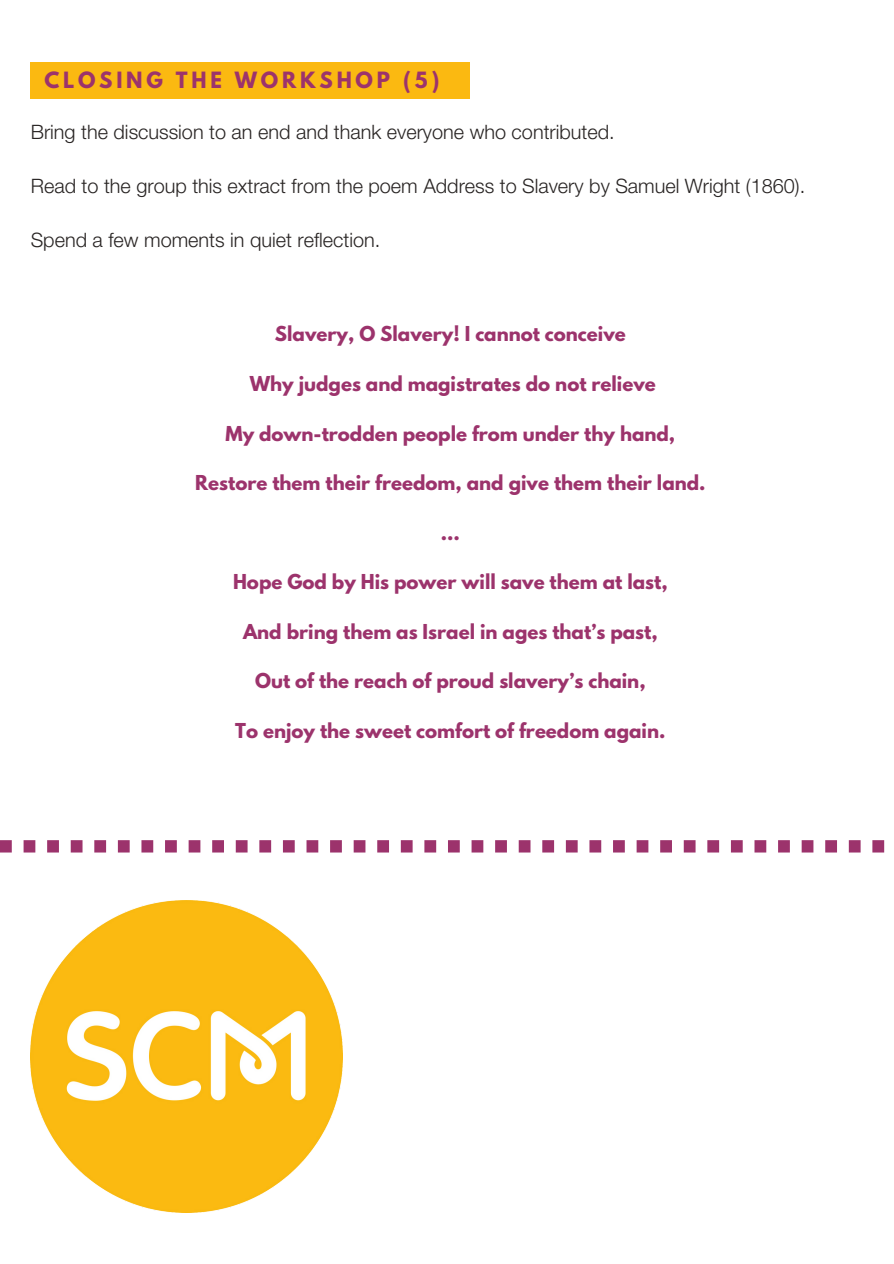
<style>
.page{position:relative;width:894px;height:1264px;background:#fff}
.page>*{position:absolute;margin:0;border:0;box-sizing:border-box;transform-origin:0 0}
.t1{font:300 19.8px "Helvetica Neue LT Std";color:#282423}
.t2{font:700 19.8px "League Spartan";letter-spacing:.19em;color:#9c336c}
.t3{font:700 18.15px "League Spartan";color:#9c336c}
</style>
<div class="page">
<div style="left:31px;top:63px;width:438px;height:36px;background:#fbb911"></div>
<svg style="left:0;top:840px;width:459px;height:12px"></svg>
<svg style="left:471px;top:840px;width:414px;height:12px"></svg>
<img style="left:31px;top:901px;width:312px;height:311px">
<p class="t2" style="left:44px;top:70px;width:396px">CLOSING THE WORKSHOP (5)</p>
<p class="t1" style="left:31px;top:125px;width:585px">Bring the discussion to an end and thank everyone who contributed.</p>
<p class="t1" style="left:31px;top:179px;width:775px">Read to the group this extract from the poem Address to Slavery by Samuel Wright (1860).</p>
<p class="t1" style="left:31px;top:233px;width:351px">Spend a few moments in quiet reflection.</p>
<p class="t3" style="left:275px;top:325px;width:352px">Slavery, O Slavery! I cannot conceive</p>
<p class="t3" style="left:250px;top:374px;width:407px">Why judges and magistrates do not relieve</p>
<p class="t3" style="left:225px;top:424px;width:451px">My down-trodden people from under thy hand,</p>
<p class="t3" style="left:195px;top:474px;width:511px">Restore them their freedom, and give them their land.</p>
<p class="t3" style="left:441px;top:523px;width:21px">…</p>
<p class="t3" style="left:233px;top:573px;width:436px">Hope God by His power will save them at last,</p>
<p class="t3" style="left:243px;top:622px;width:416px">And bring them as Israel in ages that’s past,</p>
<p class="t3" style="left:255px;top:672px;width:392px">Out of the reach of proud slavery’s chain,</p>
<p class="t3" style="left:235px;top:721px;width:431px">To enjoy the sweet comfort of freedom again.</p>
</div>
